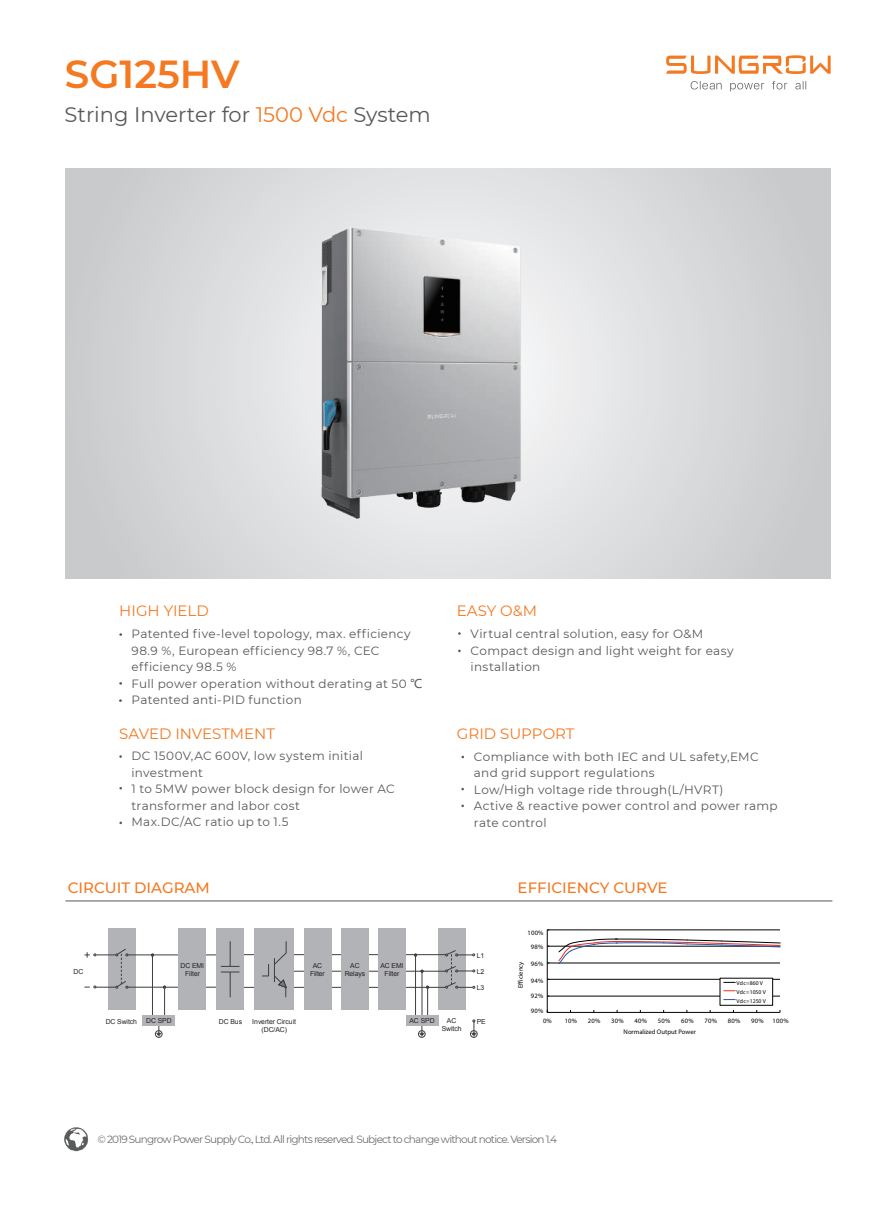
<style>
.page{position:relative;width:893px;height:1212px;background:#fff}
.page>*{position:absolute;margin:0;border:0;box-sizing:border-box;transform-origin:0 0}
.t1{font:600 39px "Montserrat";color:#f47921}
.t2{font:21px "Montserrat";color:#57585a}
.t3{font:15px "Montserrat";color:#f47921}
.t4{font:500 15px "Montserrat";color:#f47921}
.t5{font:12px/16.5px "Montserrat";letter-spacing:.025em;color:#57585a}
.t6{font:10.5px "Montserrat";letter-spacing:-.075em;color:#6c6d70}
.t7{font:6.9px/8.2px "Arial";letter-spacing:-.005em;color:#231f20;text-align:center}
.t8{font:800 6.6px "Helvetica Neue LT Std";color:#030303}
.t9{font:800 5.7px/8.9px "Helvetica Neue LT Std";color:#030303}
.s1{color:#f47921}
.s2{font-family:"Microsoft Ya Hei"}
</style>
<div class="page">
<img style="left:64px;top:1127px;width:25px;height:25px">
<svg style="left:666px;top:55px;width:165px;height:19px"></svg>
<svg style="left:691px;top:81px;width:31px;height:8px"></svg>
<svg style="left:730px;top:83px;width:34px;height:8px"></svg>
<svg style="left:795px;top:81px;width:11px;height:8px"></svg>
<svg style="left:772px;top:81px;width:15px;height:8px"></svg>
<div style="left:438px;top:928px;width:27px;height:82px;background:#b2b3b7"></div>
<div style="left:108px;top:928px;width:28px;height:82px;background:#b2b3b7"></div>
<hr style="left:294px;top:971px;width:151px;height:1px;background:#3e3e3f">
<hr style="left:228px;top:954px;width:217px;height:1px;background:#3e3e3f">
<hr style="left:221px;top:987px;width:224px;height:1px;background:#3e3e3f">
<hr style="left:128px;top:987px;width:103px;height:1px;background:#3e3e3f">
<hr style="left:128px;top:954px;width:106px;height:1px;background:#3e3e3f">
<div style="left:304px;top:928px;width:27px;height:82px;background:#b2b3b7"></div>
<div style="left:341px;top:928px;width:28px;height:82px;background:#b2b3b7"></div>
<div style="left:378px;top:928px;width:28px;height:82px;background:#b2b3b7"></div>
<div style="left:254px;top:928px;width:40px;height:82px;background:#b2b3b7"></div>
<div style="left:179px;top:928px;width:27px;height:82px;background:#b2b3b7"></div>
<div style="left:216px;top:928px;width:28px;height:82px;background:#b2b3b7"></div>
<div style="left:470px;top:1030px;width:7px;height:7px;border:1px solid #3e3e3f;border-radius:50%"></div>
<svg style="left:472px;top:1019px;width:4px;height:17px"></svg>
<hr style="left:422px;top:971px;width:1px;height:45px;background:#3e3e3f">
<div style="left:418px;top:1030px;width:7px;height:7px;border:1px solid #3e3e3f;border-radius:50%"></div>
<hr style="left:415px;top:955px;width:1px;height:60px;background:#3e3e3f">
<svg style="left:420px;top:986px;width:9px;height:50px"></svg>
<svg style="left:262px;top:941px;width:25px;height:56px"></svg>
<svg style="left:445px;top:950px;width:30px;height:39px"></svg>
<svg style="left:84px;top:948px;width:44px;height:40px"></svg>
<div style="left:155px;top:1030px;width:7px;height:7px;border:1px solid #3e3e3f;border-radius:50%"></div>
<hr style="left:152px;top:955px;width:1px;height:60px;background:#3e3e3f">
<svg style="left:157px;top:986px;width:9px;height:50px"></svg>
<svg style="left:221px;top:941px;width:18px;height:56px"></svg>
<div style="left:143px;top:1015px;width:32px;height:11px;background:#b2b3b7"></div>
<div style="left:406px;top:1015px;width:32px;height:11px;background:#b2b3b7"></div>
<hr style="left:547px;top:929px;width:233px;height:1px;background:#030303">
<hr style="left:547px;top:946px;width:233px;height:1px;background:#030303">
<hr style="left:547px;top:963px;width:233px;height:1px;background:#030303">
<hr style="left:547px;top:979px;width:233px;height:1px;background:#030303">
<hr style="left:547px;top:996px;width:233px;height:1px;background:#030303">
<hr style="left:547px;top:930px;width:1px;height:82px;background:#030303">
<hr style="left:547px;top:1012px;width:233px;height:1px;background:#030303">
<svg style="left:558px;top:938px;width:222px;height:27px"></svg>
<div style="left:720px;top:978px;width:53px;height:27px;background:#fff"></div>
<svg style="left:65px;top:168px;width:765px;height:410px;background:#d7d8da"></svg>
<hr style="left:65px;top:901px;width:767px;height:1px;background:#57585a">
<img style="left:285px;top:196px;width:267px;height:356px">
<h1 class="t1" style="left:65px;top:47px;width:176px">SG125HV</h1>
<h2 class="t2" style="left:65px;top:100px;width:368px">String Inverter for <span class="s1">1500 Vdc</span> System</h2>
<p class="t3" style="left:119px;top:600px;width:91px">HIGH YIELD</p>
<p class="t5" style="left:131px;top:625px;width:292px">Patented five-level topology, max. efficiency 98.9 %, European efficiency 98.7 %, CEC efficiency 98.5 %<br>Full power operation without derating at 50 <span class="s2">℃ </span>Patented anti-PID function</p>
<p class="t3" style="left:119px;top:723px;width:157px">SAVED INVESTMENT</p>
<p class="t5" style="left:131px;top:747px;width:265px">DC 1500V,AC 600V, low system initial investment<br>1 to 5MW power block design for lower AC transformer and labor cost<br>Max.DC/AC ratio up to 1.5</p>
<p class="t3" style="left:457px;top:600px;width:82px">EASY O&amp;M</p>
<p class="t5" style="left:471px;top:625px;width:265px">Virtual central solution, easy for O&amp;M<br>Compact design and light weight for easy installation</p>
<p class="t3" style="left:457px;top:723px;width:119px">GRID SUPPORT</p>
<p class="t5" style="left:474px;top:748px;width:305px">Compliance with both IEC and UL safety,EMC and grid support regulations<br>Low/High voltage ride through(L/HVRT)<br>Active &amp; reactive power control and power ramp rate control</p>
<p class="t4" style="left:68px;top:877px;width:144px">CIRCUIT DIAGRAM</p>
<p class="t4" style="left:518px;top:877px;width:151px">EFFICIENCY CURVE</p>
<p class="t8" style="left:527px;top:929px;width:18px">100%</p>
<p class="t7" style="left:74px;top:967px;width:11px">DC</p>
<p class="t7" style="left:180px;top:961px;width:25px">DC EMI<br>Filter</p>
<p class="t7" style="left:310px;top:962px;width:16px">AC<br>Filter</p>
<p class="t7" style="left:345px;top:962px;width:22px">AC<br>Relays</p>
<p class="t7" style="left:380px;top:962px;width:25px">AC EMI<br>Filter</p>
<p class="t7" style="left:106px;top:1017px;width:33px">DC Switch</p>
<p class="t7" style="left:442px;top:1016px;width:21px">AC<br>Switch</p>
<p class="t7" style="left:146px;top:1017px;width:27px">DC SPD</p>
<p class="t7" style="left:219px;top:1017px;width:25px">DC Bus</p>
<p class="t7" style="left:409px;top:1017px;width:27px">AC SPD</p>
<p class="t7" style="left:252px;top:1017px;width:45px">Inverter Circuit (DC/AC)</p>
<p class="t7" style="left:477px;top:951px;width:9px">L1</p>
<p class="t7" style="left:477px;top:967px;width:9px">L2</p>
<p class="t7" style="left:477px;top:984px;width:9px">L3</p>
<p class="t7" style="left:477px;top:1017px;width:11px">PE</p>
<p class="t8" style="left:531px;top:943px;width:14px">98%</p>
<p class="t8" style="left:516px;top:988px;width:28px;rotate:-90deg">E iciency</p>
<p class="t8" style="left:531px;top:960px;width:14px">96%</p>
<p class="t8" style="left:531px;top:976px;width:14px">94%</p>
<p class="t8" style="left:531px;top:991px;width:14px">92%</p>
<p class="t8" style="left:531px;top:1007px;width:14px">90%</p>
<p class="t9" style="left:736px;top:979px;width:28px">Vdc=860 V</p>
<p class="t9" style="left:736px;top:987px;width:31px">Vdc=1050 V<br>Vdc=1250 V</p>
<p class="t8" style="left:543px;top:1017px;width:10px">0%</p>
<p class="t8" style="left:565px;top:1017px;width:14px">10%</p>
<p class="t8" style="left:634px;top:1017px;width:14px">40%</p>
<p class="t8" style="left:704px;top:1017px;width:14px">70%</p>
<p class="t8" style="left:773px;top:1017px;width:18px">100%</p>
<p class="t8" style="left:588px;top:1017px;width:14px">20%</p>
<p class="t8" style="left:611px;top:1017px;width:14px">30%</p>
<p class="t8" style="left:658px;top:1017px;width:14px">50%</p>
<p class="t8" style="left:681px;top:1017px;width:14px">60%</p>
<p class="t8" style="left:728px;top:1017px;width:14px">80%</p>
<p class="t8" style="left:751px;top:1017px;width:14px">90%</p>
<p class="t8" style="left:624px;top:1028px;width:74px">Normalized Output Power</p>
<p class="t6" style="left:97px;top:1132px;width:461px">© 2019 Sungrow Power Supply Co., Ltd. All rights reserved. Subject to change without notice. Version 1.4</p>
</div>
